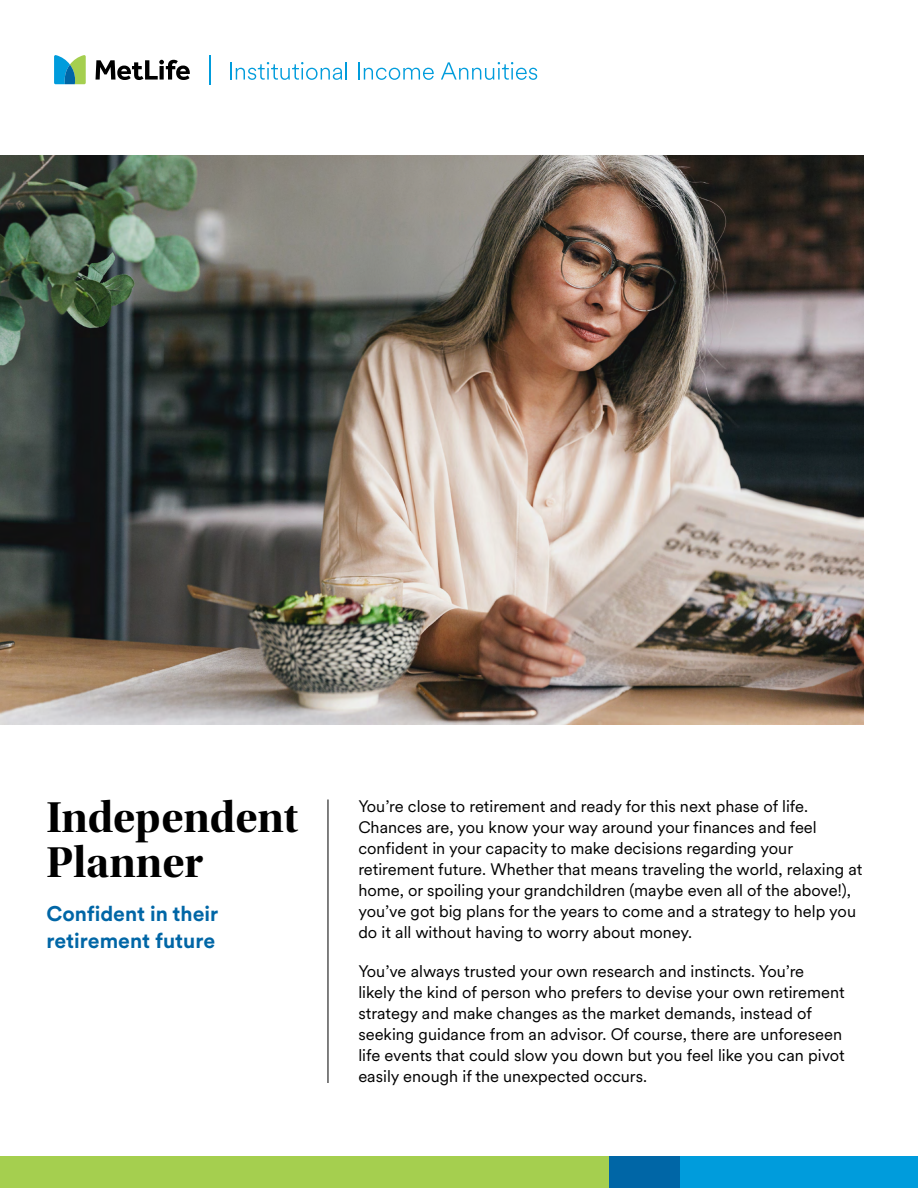
<style>
.page{position:relative;width:918px;height:1188px;background:#fff}
.page>*{position:absolute;margin:0;border:0;box-sizing:border-box;transform-origin:0 0}
.t1{font:45px/45px "Utopia Std Bold Disp";color:#000}
.t2{font:700 21px/27px "Met Life Circular";color:#0066a6}
.t3{font:16.5px/21px "Met Life Circular";color:#000}
</style>
<div class="page">
<div style="left:0;top:1157px;width:610px;height:31px;background:#a5cf4f"></div>
<div style="left:680px;top:1157px;width:238px;height:31px;background:#009cdc"></div>
<div style="left:610px;top:1157px;width:70px;height:31px;background:#0066a6"></div>
<svg style="left:230px;top:62px;width:117px;height:18px"></svg>
<svg style="left:358px;top:62px;width:76px;height:18px"></svg>
<svg style="left:441px;top:62px;width:96px;height:18px"></svg>
<hr style="left:209px;top:55px;width:2px;height:29px;background:#009cdc">
<svg style="left:96px;top:60px;width:94px;height:20px"></svg>
<svg style="left:54px;top:55px;width:32px;height:29px"></svg>
<hr style="left:328px;top:800px;width:1px;height:283px;background:#000">
<img style="left:0;top:155px;width:864px;height:569px">
<h1 class="t1" style="left:46px;top:796px;width:254px">Independent<br>Planner</h1>
<p class="t2" style="left:46px;top:899px;width:173px">Confident in their retirement future</p>
<p class="t3" style="left:358px;top:795px;width:506px">You’re close to retirement and ready for this next phase of life.<br>Chances are, you know your way around your finances and feel confident in your capacity to make decisions regarding your retirement future. Whether that means traveling the world, relaxing at home, or spoiling your grandchildren (maybe even all of the above!), you’ve got big plans for the years to come and a strategy to help you do it all without having to worry about money.</p>
<p class="t3" style="left:358px;top:960px;width:488px">You’ve always trusted your own research and instincts. You’re likely the kind of person who prefers to devise your own retirement strategy and make changes as the market demands, instead of seeking guidance from an advisor. Of course, there are unforeseen life events that could slow you down but you feel like you can pivot easily enough if the unexpected occurs.</p>
</div>
